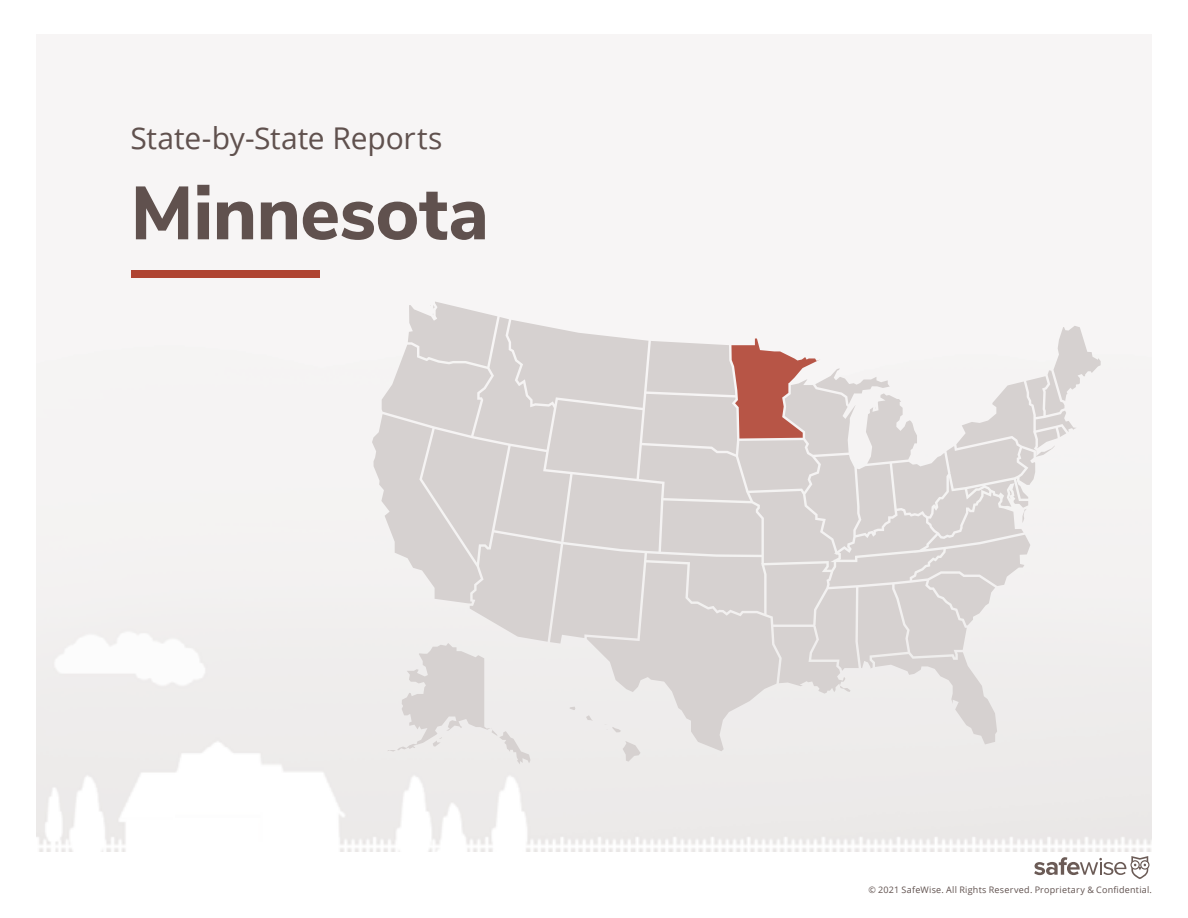
<style>
.page{position:relative;width:1188px;height:918px;background:#fff}
.page>*{position:absolute;margin:0;border:0;box-sizing:border-box;transform-origin:0 0}
.t1{font:800 75px "Nunito Sans";letter-spacing:-.01em;color:#60514e}
.t2{font:30px "Open Sans";letter-spacing:-.005em;color:#60514e}
.t3{font:9px "Open Sans";letter-spacing:.025em;color:#60514e}
</style>
<div class="page">
<svg style="left:1034px;top:856px;width:116px;height:23px"></svg>
<div style="left:131px;top:270px;width:189px;height:8px;background:#af4432"></div>
<svg style="left:372px;top:302px;width:729px;height:462px"></svg>
<h2 class="t2" style="left:130px;top:118px;width:313px">State-by-State Reports</h2>
<h1 class="t1" style="left:130px;top:158px;width:360px">Minnesota</h1>
<p class="t3" style="left:868px;top:884px;width:285px">© 2021 SafeWise. All Rights Reserved. Proprietary &amp; Confidential.</p>
</div>
